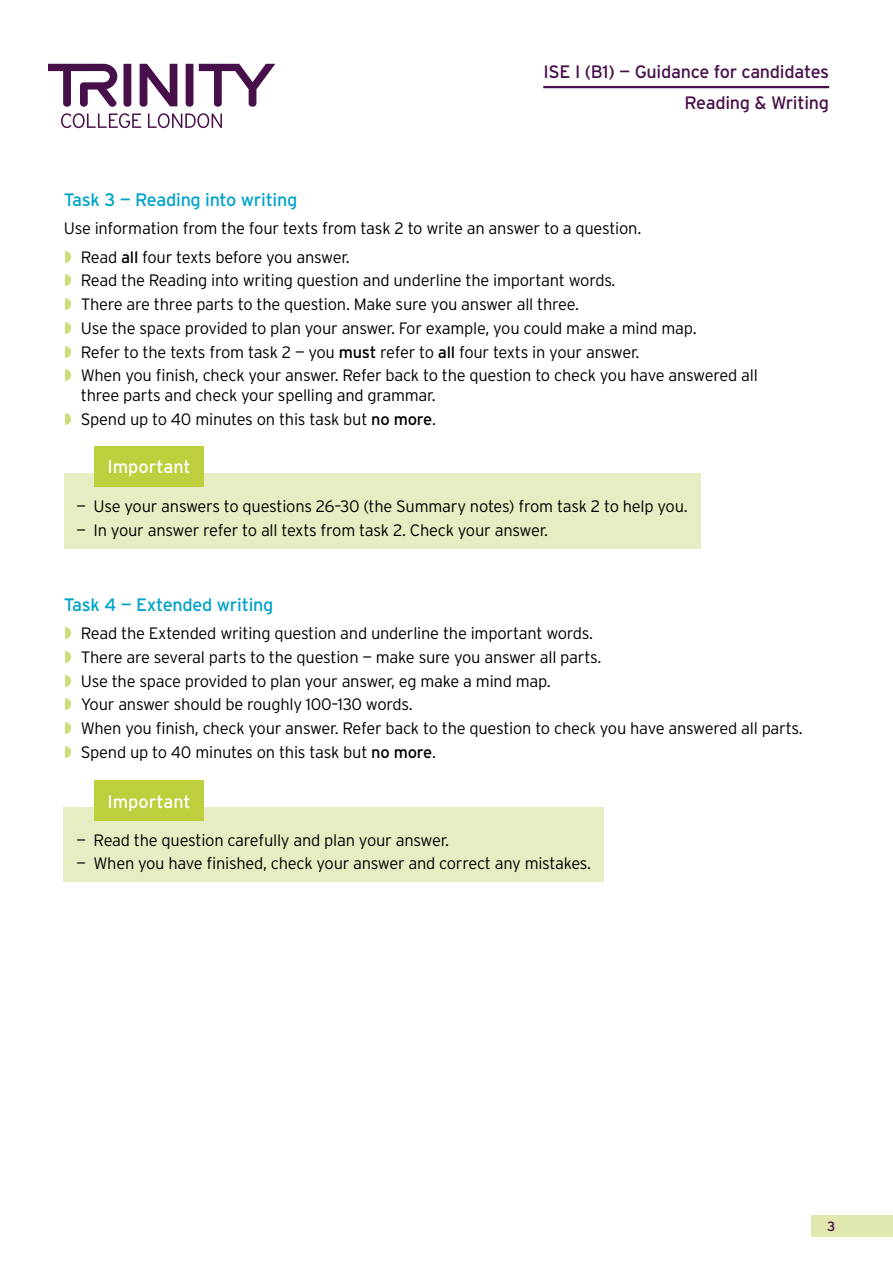
<style>
.page{position:relative;width:893px;height:1263px;background:#fff}
.page>*{position:absolute;margin:0;border:0;box-sizing:border-box;transform-origin:0 0}
.t1{font:18px/30.5px "Interstate";letter-spacing:-.015em;color:#48104a;text-align:right}
.t2{font:18px "Interstate";letter-spacing:-.015em;color:#00a3c9}
.t3{font:18px "Interstate";color:#fff}
.t4{font:300 16.5px/23.7px "Interstate";letter-spacing:-.015em;color:#000}
.t5{font:13.5px "Interstate";color:#48104a}
.s1{font-weight:400}
</style>
<div class="page">
<svg style="left:61px;top:113px;width:80px;height:15px"></svg>
<svg style="left:148px;top:113px;width:74px;height:15px"></svg>
<svg style="left:124px;top:64px;width:7px;height:43px"></svg>
<svg style="left:140px;top:64px;width:37px;height:43px"></svg>
<svg style="left:186px;top:64px;width:7px;height:43px"></svg>
<svg style="left:199px;top:64px;width:76px;height:43px"></svg>
<svg style="left:48px;top:64px;width:69px;height:43px"></svg>
<div style="left:811px;top:1215px;width:82px;height:21px;background:#e0e8b0"></div>
<hr style="left:543px;top:86px;width:286px;height:2px;background:#48104a">
<div style="left:64px;top:473px;width:637px;height:76px;background:#e7edc2"></div>
<div style="left:95px;top:446px;width:109px;height:40px;background:#bdcf3c"></div>
<div style="left:64px;top:808px;width:540px;height:74px;background:#e7edc2"></div>
<div style="left:95px;top:780px;width:109px;height:41px;background:#bdcf3c"></div>
<p class="t1" style="left:543px;top:57px;width:287px">ISE I (B1) — Guidance for candidates<br>Reading &amp; Writing</p>
<p class="t2" style="left:64px;top:189px;width:235px">Task 3 — Reading into writing</p>
<p class="t4" style="left:81px;top:214px;width:562px;line-height:28.3px;text-indent:-17px">Use information from the four texts from task 2 to write an answer to a question.<br>Read <span class="s1">all</span> four texts before you answer.</p>
<p class="t4" style="left:81px;top:268px;width:679px">Read the Reading into writing question and underline the important words.<br>There are three parts to the question. Make sure you answer all three.<br>Use the space provided to plan your answer. For example, you could make a mind map.<br>Refer to the texts from task 2 — you <span class="s1">must</span> refer to <span class="s1">all</span> four texts in your answer.<br>When you finish, check your answer. Refer back to the question to check you have answered all</p>
<p class="t4" style="left:81px;top:383px;width:357px">three parts and check your spelling and grammar.<br>Spend up to 40 minutes on this task but <span class="s1">no more</span>.</p>
<p class="t3" style="left:107px;top:457px;width:85px">Important</p>
<p class="t4" style="left:77px;top:494px;width:613px">— Use your answers to questions 26–30 (the Summary notes) from task 2 to help you.</p>
<p class="t4" style="left:77px;top:518px;width:473px">— In your answer refer to all texts from task 2. Check your answer.</p>
<p class="t2" style="left:64px;top:595px;width:211px">Task 4 — Extended writing</p>
<p class="t4" style="left:81px;top:621px;width:723px">Read the Extended writing question and underline the important words.<br>There are several parts to the question — make sure you answer all parts.<br>Use the space provided to plan your answer, eg make a mind map.<br>Your answer should be roughly 100–130 words.<br>When you finish, check your answer. Refer back to the question to check you have answered all parts.<br>Spend up to 40 minutes on this task but <span class="s1">no more</span>.</p>
<p class="t3" style="left:107px;top:791px;width:85px">Important</p>
<p class="t4" style="left:77px;top:828px;width:374px">— Read the question carefully and plan your answer.</p>
<p class="t4" style="left:77px;top:851px;width:516px">— When you have finished, check your answer and correct any mistakes.</p>
<p class="t5" style="left:827px;top:1219px;width:10px">3</p>
</div>
